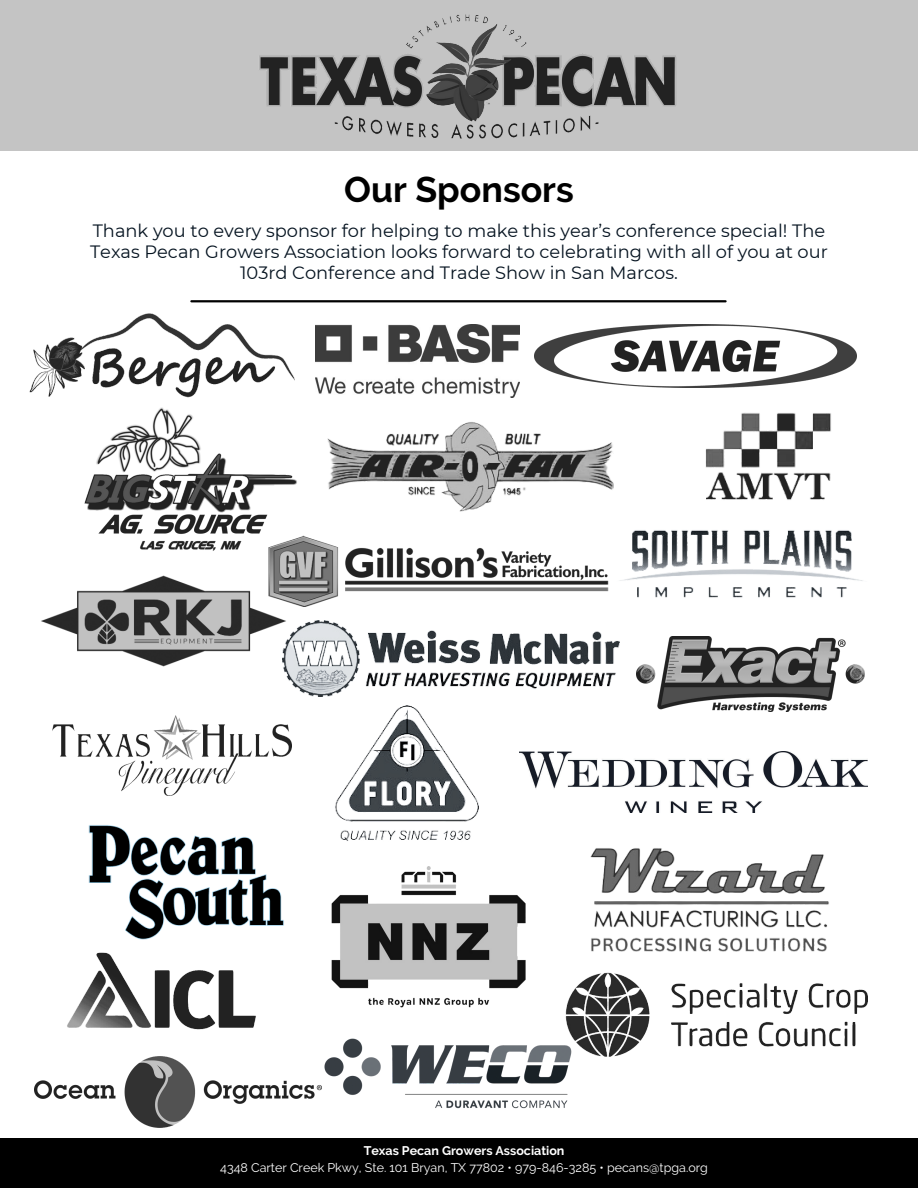
<style>
.page{position:relative;width:918px;height:1188px;background:#fff}
.page>*{position:absolute;margin:0;border:0;box-sizing:border-box;transform-origin:0 0}
.t1{font:700 35.7px "Raleway";color:#000}
.t2{font:17.85px/21.1px "Montserrat";color:#051320;text-align:center}
.t3{font:12.45px "Raleway";color:#fff}
.t4{font:700 12.45px "Raleway";color:#fff}
</style>
<div class="page">
<div style="left:0;top:1138px;width:918px;height:50px;background:#000"></div>
<div style="left:0;top:0;width:918px;height:151px;background:#c4c4c4"></div>
<img style="left:259px;top:14px;width:417px;height:125px">
<img style="left:316px;top:324px;width:203px;height:73px">
<hr style="left:191px;top:300px;width:535px;height:2px;background:#000">
<img style="left:88px;top:825px;width:196px;height:115px">
<img style="left:29px;top:302px;width:271px;height:96px">
<img style="left:85px;top:407px;width:212px;height:144px">
<img style="left:321px;top:1038px;width:249px;height:71px">
<img style="left:331px;top:867px;width:195px;height:140px">
<img style="left:565px;top:972px;width:302px;height:86px">
<img style="left:705px;top:413px;width:126px;height:87px">
<img style="left:591px;top:848px;width:238px;height:104px">
<img style="left:636px;top:636px;width:229px;height:76px">
<img style="left:620px;top:530px;width:243px;height:68px">
<img style="left:519px;top:751px;width:349px;height:61px">
<img style="left:52px;top:716px;width:240px;height:80px">
<img style="left:67px;top:952px;width:189px;height:78px">
<img style="left:327px;top:422px;width:286px;height:89px">
<img style="left:335px;top:705px;width:144px;height:136px">
<img style="left:268px;top:533px;width:341px;height:73px">
<img style="left:41px;top:569px;width:251px;height:98px">
<img style="left:282px;top:621px;width:338px;height:75px">
<img style="left:535px;top:324px;width:322px;height:63px">
<img style="left:34px;top:1056px;width:287px;height:71px">
<p class="t1" style="left:344px;top:169px;width:231px">Our Sponsors</p>
<p class="t2" style="left:90px;top:220px;width:739px">Thank you to every sponsor for helping to make this year’s conference special! The<br>Texas Pecan Growers Association looks forward to celebrating with all of you at our<br>103rd Conference and Trade Show in San Marcos.</p>
<p class="t4" style="left:364px;top:1144px;width:202px">Texas Pecan Growers Association</p>
<p class="t3" style="left:220px;top:1160px;width:489px">4348 Carter Creek Pkwy, Ste. 101 Bryan, TX 77802 • 979-846-3285 • pecans@tpga.org</p>
</div>
